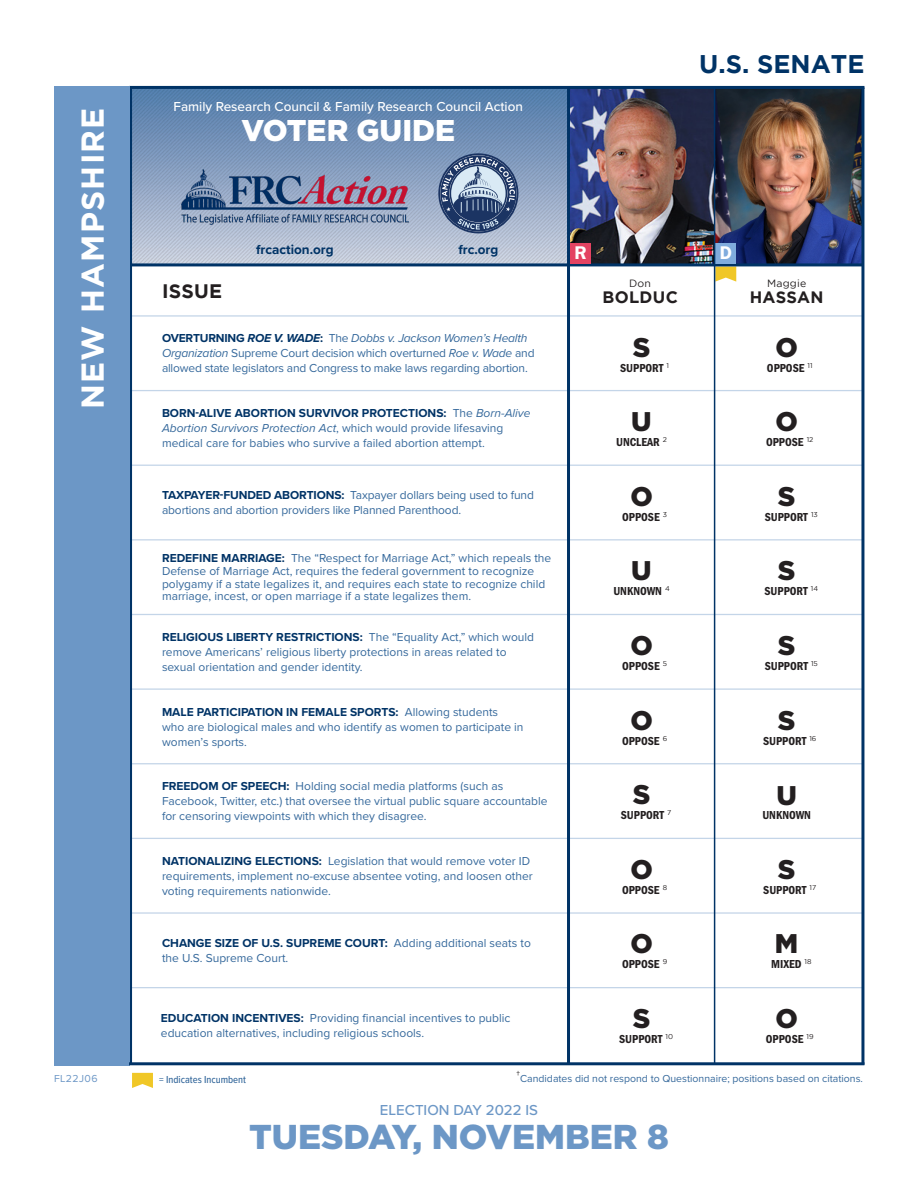
<style>
.page{position:relative;width:918px;height:1188px;background:#fff}
.page>*{position:absolute;margin:0;border:0;box-sizing:border-box;transform-origin:0 0}
.t1{font:900 34.5px "Gotham";color:#6c97c6}
.t2{font:700 31.5px "Gotham";letter-spacing:.04em;color:#fff}
.t3{font:900 30px "Gotham";color:#fff}
.t4{font:900 27px "Gotham";color:#231f20}
.t5{font:700 25.5px "Gotham";color:#036}
.Last_Name{font:700 19.5px "Gotham";letter-spacing:.01em;color:#231f20}
.t6{font:600 18.45px "ITC Franklin Gothic Std";color:#fff}
.First_Name{font:700 16.5px "Gotham";letter-spacing:.015em;color:#231f20}
.t7{font:500 15px "Proxima Nova";color:#6c97c6}
.t8{font:500 13.5px "Proxima Nova";color:#fff}
.t9{font:700 13.5px "Proxima Nova";color:#036}
._2018_Question{font:12px/15px "Proxima Nova";color:#36699c}
._2020_Question{font:12px/15px "Proxima Nova";letter-spacing:-.015em;color:#36699c}
.t10{font:12px "ITC Franklin Gothic Std Dm Cd";color:#231f20}
._2018_Question-2{font:10.5px "Proxima Nova";color:#36699c}
.t11{font:500 10.5px "Proxima Nova Cond";color:#36699c}
.First_Name-2{font:10.5px "Gotham";letter-spacing:.02em;color:#231f20}
._2018_Question-3{font:10.5px "Proxima Nova";letter-spacing:.04em;color:#6c97c6}
._2018_Question-4{font:10.5px "Proxima Nova";color:#231f20}
.s1{font-weight:700;color:#036}
.s2{font-weight:700;font-style:italic;color:#036}
.s3{font-style:italic}
</style>
<div class="page">
<img style="left:132px;top:89px;width:435px;height:174px">
<img style="left:181px;top:170px;width:228px;height:57px">
<svg style="left:440px;top:155px;width:76px;height:77px;background:#6c81a1"></svg>
<img style="left:715px;top:89px;width:146px;height:174px">
<img style="left:570px;top:89px;width:144px;height:174px">
<svg style="left:715px;top:266px;width:21px;height:16px"></svg>
<hr style="left:129px;top:315px;width:735px;height:2px;background:#c4d5e8">
<hr style="left:129px;top:390px;width:735px;height:1px;background:#c4d5e8">
<hr style="left:129px;top:465px;width:735px;height:1px;background:#c4d5e8">
<hr style="left:129px;top:539px;width:735px;height:1px;background:#c4d5e8">
<hr style="left:129px;top:614px;width:735px;height:1px;background:#c4d5e8">
<hr style="left:129px;top:688px;width:735px;height:2px;background:#c4d5e8">
<hr style="left:129px;top:763px;width:735px;height:1px;background:#c4d5e8">
<hr style="left:129px;top:838px;width:735px;height:1px;background:#c4d5e8">
<hr style="left:129px;top:912px;width:735px;height:2px;background:#c4d5e8">
<hr style="left:129px;top:987px;width:735px;height:1px;background:#c4d5e8">
<hr style="left:131px;top:263px;width:732px;height:3px;background:#036">
<hr style="left:567px;top:87px;width:3px;height:977px;background:#036">
<hr style="left:129px;top:86px;width:735px;height:3px;background:#036">
<hr style="left:861px;top:88px;width:3px;height:977px;background:#036">
<hr style="left:129px;top:87px;width:3px;height:978px;background:#036">
<div style="left:54px;top:86px;width:75px;height:979px;background:#6c97c6"></div>
<svg style="left:132px;top:1073px;width:21px;height:15px"></svg>
<div style="left:715px;top:243px;width:21px;height:20px;background:#80acdd"></div>
<hr style="left:714px;top:86px;width:1px;height:979px;background:#036">
<div style="left:570px;top:243px;width:21px;height:20px;background:#e44362"></div>
<hr style="left:129px;top:1062px;width:735px;height:3px;background:#036">
<p class="t2" style="left:74px;top:409px;width:303px;rotate:-90deg">NEW HAMPSHIRE</p>
<p class="_2018_Question-3" style="left:54px;top:1071px;width:45px">FL22J06</p>
<p class="t8" style="left:174px;top:96px;width:351px">Family Research Council &amp; Family Research Council Action</p>
<p class="t3" style="left:241px;top:109px;width:215px">VOTER GUIDE</p>
<p class="t5" style="left:699px;top:49px;width:167px">U.S. SENATE</p>
<p class="t9" style="left:256px;top:240px;width:79px">frcaction.org</p>
<p class="t9" style="left:458px;top:240px;width:41px">frc.org</p>
<p class="t6" style="left:574px;top:242px;width:14px">R</p>
<p class="t6" style="left:720px;top:242px;width:14px">D</p>
<p class="Last_Name" style="left:162px;top:280px;width:62px">ISSUE</p>
<p class="First_Name-2" style="left:629px;top:277px;width:23px">Don</p>
<p class="First_Name" style="left:603px;top:288px;width:77px">BOLDUC</p>
<p class="First_Name-2" style="left:767px;top:277px;width:41px">Maggie</p>
<p class="First_Name" style="left:750px;top:288px;width:75px">HASSAN</p>
<p class="_2020_Question" style="left:162px;top:330px;width:374px"><span class="s1">OVERTURNING</span> <span class="s2">ROE V. WADE</span><span class="s1">:</span> The <span class="s3">Dobbs v. Jackson Women’s Health<br>Organization</span> Supreme Court decision which overturned <span class="s3">Roe v. Wade</span> and allowed state legislators and Congress to make laws regarding abortion.</p>
<p class="_2018_Question" style="left:162px;top:405px;width:370px"><span class="s1">BORN-ALIVE ABORTION SURVIVOR PROTECTIONS:</span> The <span class="s3">Born-Alive<br>Abortion Survivors Protection Act</span>, which would provide lifesaving medical care for babies who survive a failed abortion attempt.</p>
<p class="t4" style="left:633px;top:328px;width:19px">S</p>
<p class="t10" style="left:620px;top:361px;width:50px">SUPPORT <sup>1</sup></p>
<p class="t4" style="left:631px;top:403px;width:22px">U</p>
<p class="t10" style="left:616px;top:435px;width:52px">UNCLEAR <sup>2</sup></p>
<p class="t4" style="left:775px;top:328px;width:24px">O</p>
<p class="t10" style="left:767px;top:361px;width:47px">OPPOSE <sup>11</sup></p>
<p class="t4" style="left:775px;top:403px;width:24px">O</p>
<p class="t10" style="left:766px;top:435px;width:49px">OPPOSE <sup>12</sup></p>
<p class="_2018_Question" style="left:162px;top:487px;width:373px"><span class="s1">TAXPAYER-FUNDED ABORTIONS:</span> Taxpayer dollars being used to fund abortions and abortion providers like Planned Parenthood.</p>
<p class="t4" style="left:630px;top:478px;width:24px">O</p>
<p class="t10" style="left:622px;top:510px;width:46px">OPPOSE <sup>3</sup></p>
<p class="t4" style="left:778px;top:478px;width:19px">S</p>
<p class="t10" style="left:765px;top:510px;width:55px">SUPPORT <sup>13</sup></p>
<p class="_2018_Question" style="left:162px;top:551px;width:391px;line-height:12.8px"><span class="s1">REDEFINE MARRIAGE:</span> The “Respect for Marriage Act,” which repeals the Defense of Marriage Act, requires the federal government to recognize polygamy if a state legalizes it, and requires each state to recognize child marriage, incest, or open marriage if a state legalizes them.</p>
<p class="t4" style="left:631px;top:552px;width:22px">U</p>
<p class="t10" style="left:613px;top:585px;width:58px">UNKNOWN <sup>4</sup></p>
<p class="t4" style="left:778px;top:552px;width:19px">S</p>
<p class="t10" style="left:764px;top:585px;width:55px">SUPPORT <sup>14</sup></p>
<p class="_2018_Question" style="left:162px;top:629px;width:374px"><span class="s1">RELIGIOUS LIBERTY RESTRICTIONS:</span> The “Equality Act,” which would remove Americans’ religious liberty protections in areas related to sexual orientation and gender identity.</p>
<p class="t4" style="left:630px;top:627px;width:24px">O</p>
<p class="t10" style="left:622px;top:659px;width:46px">OPPOSE <sup>5</sup></p>
<p class="t4" style="left:778px;top:627px;width:19px">S</p>
<p class="t10" style="left:765px;top:659px;width:55px">SUPPORT <sup>15</sup></p>
<p class="_2018_Question" style="left:162px;top:704px;width:363px"><span class="s1">MALE PARTICIPATION IN FEMALE SPORTS:</span> Allowing students<br>who are biological males and who identify as women to participate in women’s sports.</p>
<p class="t4" style="left:630px;top:701px;width:24px">O</p>
<p class="t10" style="left:622px;top:734px;width:47px">OPPOSE <sup>6</sup></p>
<p class="t4" style="left:778px;top:701px;width:19px">S</p>
<p class="t10" style="left:763px;top:734px;width:55px">SUPPORT <sup>16</sup></p>
<p class="_2018_Question" style="left:162px;top:778px;width:387px"><span class="s1">FREEDOM OF SPEECH:</span> Holding social media platforms (such as<br>Facebook, Twitter, etc.) that oversee the virtual public square accountable for censoring viewpoints with which they disagree.</p>
<p class="_2018_Question" style="left:162px;top:853px;width:372px"><span class="s1">NATIONALIZING ELECTIONS:</span> Legislation that would remove voter ID requirements, implement no-excuse absentee voting, and loosen other voting requirements nationwide.</p>
<p class="t4" style="left:633px;top:776px;width:19px">S</p>
<p class="t10" style="left:621px;top:808px;width:52px">SUPPORT <sup>7</sup></p>
<p class="t4" style="left:630px;top:851px;width:24px">O</p>
<p class="t10" style="left:622px;top:883px;width:47px">OPPOSE <sup>8</sup></p>
<p class="t4" style="left:776px;top:776px;width:22px">U</p>
<p class="t10" style="left:762px;top:808px;width:50px">UNKNOWN</p>
<p class="t4" style="left:778px;top:851px;width:19px">S</p>
<p class="t10" style="left:763px;top:883px;width:55px">SUPPORT <sup>17</sup></p>
<p class="_2018_Question" style="left:162px;top:935px;width:370px"><span class="s1">CHANGE SIZE OF U.S. SUPREME COURT:</span> Adding additional seats to the U.S. Supreme Court.</p>
<p class="t4" style="left:630px;top:925px;width:24px">O</p>
<p class="t10" style="left:622px;top:958px;width:47px">OPPOSE <sup>9</sup></p>
<p class="t4" style="left:775px;top:925px;width:25px">M</p>
<p class="t10" style="left:771px;top:958px;width:42px">MIXED <sup>18</sup></p>
<p class="_2018_Question" style="left:161px;top:1010px;width:351px"><span class="s1">EDUCATION INCENTIVES:</span> Providing financial incentives to public education alternatives, including religious schools.</p>
<p class="t4" style="left:633px;top:1000px;width:19px">S</p>
<p class="t10" style="left:619px;top:1032px;width:55px">SUPPORT <sup>10</sup></p>
<p class="t4" style="left:775px;top:1000px;width:24px">O</p>
<p class="t10" style="left:766px;top:1032px;width:49px">OPPOSE <sup>19</sup></p>
<p class="_2018_Question-4" style="left:517px;top:1067px;width:5px">†</p>
<p class="t11" style="left:159px;top:1071px;width:88px">= Indicates Incumbent</p>
<p class="_2018_Question-2" style="left:520px;top:1071px;width:344px">Candidates did not respond to Questionnaire; positions based on citations.</p>
<p class="t7" style="left:380px;top:1099px;width:160px">ELECTION DAY 2022 IS</p>
<p class="t1" style="left:249px;top:1113px;width:421px">TUESDAY, NOVEMBER 8</p>
</div>
